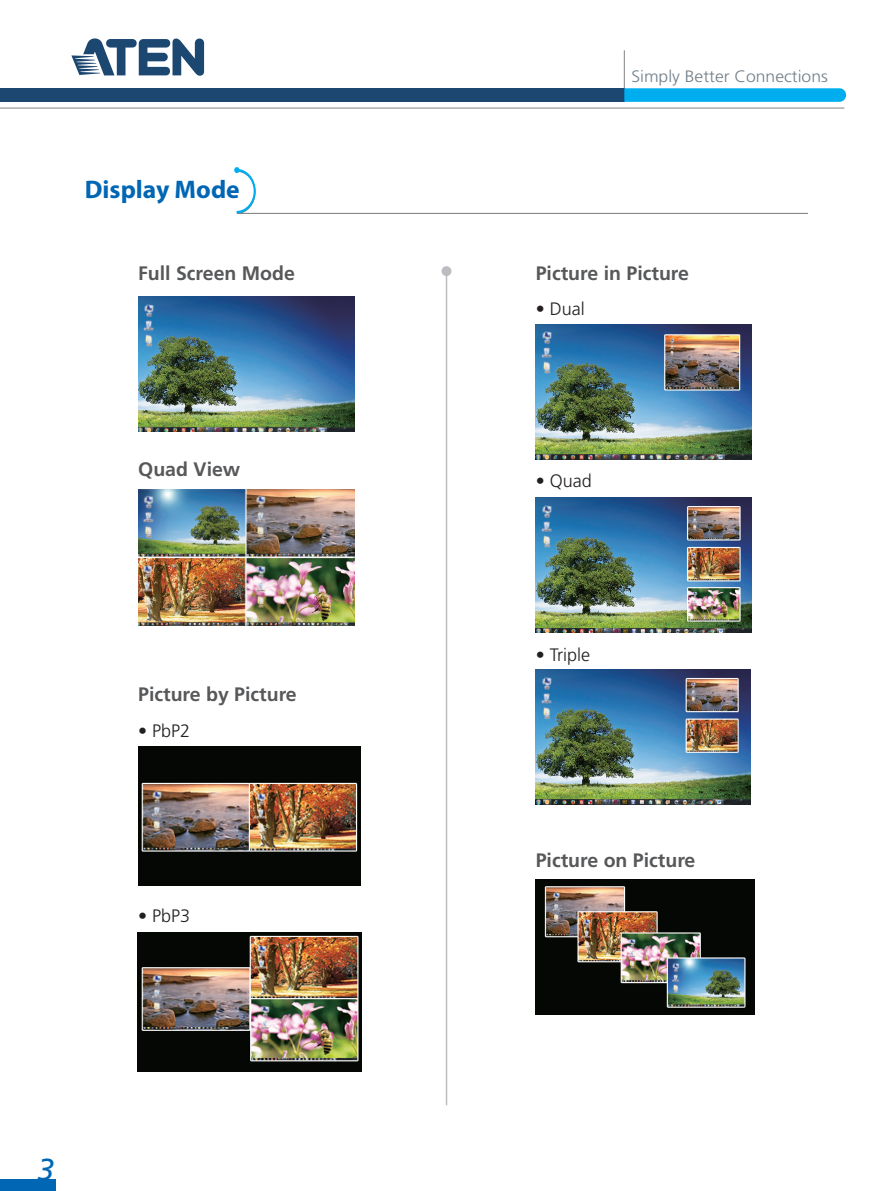
<style>
.page{position:relative;width:893px;height:1191px;background:#fff}
.page>*{position:absolute;margin:0;border:0;box-sizing:border-box;transform-origin:0 0}
.t1{font:italic 30.3px "Frutiger";color:#0166b3}
.t2{font:700 25.5px "Myriad Pro";color:#0166b3}
.t3{font:700 19.5px "Frutiger";color:#57585a}
.t4{font:300 18px "Frutiger";color:#231f20}
.t5{font:300 16.5px "Frutiger";color:#707e88;scale:1.06 1}
</style>
<div class="page">
<svg style="left:71px;top:38px;width:133px;height:38px"></svg>
<hr style="left:624px;top:50px;width:1px;height:39px;background:#808285">
<div style="left:0;top:88px;width:625px;height:14px;background:#1c4771"></div>
<hr style="left:0;top:108px;width:844px;height:1px;background:#808285">
<svg style="left:624px;top:88px;width:222px;height:14px;background:#09b0ef"></svg>
<div style="left:0;top:1179px;width:55px;height:12px;background:#0166b3"></div>
<svg style="left:234px;top:167px;width:574px;height:47px"></svg>
<img style="left:138px;top:296px;width:216px;height:136px">
<img style="left:536px;top:324px;width:216px;height:135px">
<img style="left:138px;top:490px;width:216px;height:135px">
<img style="left:536px;top:669px;width:214px;height:135px">
<img style="left:536px;top:497px;width:216px;height:136px">
<div style="left:441px;top:266px;width:10px;height:10px;background:#bcbdc0;border-radius:50%"></div>
<hr style="left:446px;top:275px;width:1px;height:830px;background:#bcbdc0">
<img style="left:138px;top:746px;width:222px;height:139px">
<img style="left:138px;top:932px;width:223px;height:139px">
<img style="left:536px;top:880px;width:218px;height:134px">
<h2 class="t2" style="left:85px;top:173px;width:156px">Display Mode</h2>
<p class="t5" style="left:631px;top:67px;width:187px">Simply Better Connections</p>
<p class="t3" style="left:138px;top:261px;width:158px">Full Screen Mode</p>
<p class="t3" style="left:536px;top:261px;width:155px">Picture in Picture</p>
<p class="t3" style="left:138px;top:458px;width:104px">Quad View</p>
<p class="t3" style="left:138px;top:683px;width:160px">Picture by Picture</p>
<p class="t4" style="left:138px;top:720px;width:54px">• PbP2</p>
<p class="t4" style="left:138px;top:905px;width:54px">• PbP3</p>
<p class="t4" style="left:536px;top:299px;width:51px">• Dual</p>
<p class="t4" style="left:536px;top:470px;width:58px">• Quad</p>
<p class="t4" style="left:536px;top:644px;width:56px">• Triple</p>
<p class="t3" style="left:536px;top:848px;width:161px">Picture on Picture</p>
<h1 class="t1" style="left:38px;top:1152px;width:18px">3</h1>
</div>
